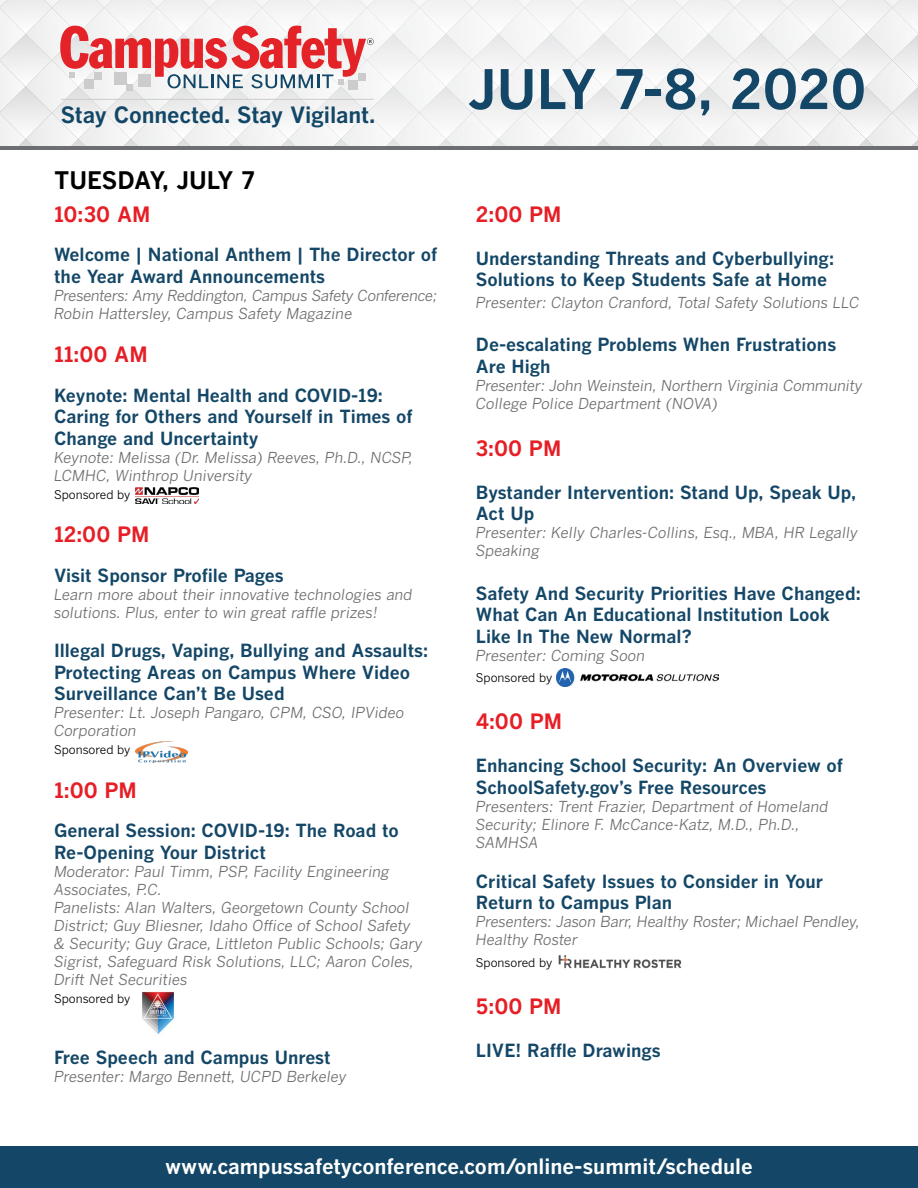
<style>
.page{position:relative;width:918px;height:1188px;background:#fff}
.page>*{position:absolute;margin:0;border:0;box-sizing:border-box;transform-origin:0 0}
.t1{font:700 54px "Benton Gothic";color:#144767}
.t2{font:700 24px "Benton Gothic";color:#000}
.t3{font:700 22.35px "Benton Gothic";letter-spacing:-.005em;color:#124767}
.t4{font:700 21px "Benton Gothic";color:#fff}
.t5{font:700 21px "Benton Gothic";color:#e61e26}
.t6{font:700 18px/21.6px "Benton Gothic";color:#144767}
.t7{font:italic 15px/18px "Benton Gothic";color:#6d6e71}
.t8{font:italic 15px/18px "Benton Gothic";letter-spacing:-.02em;color:#6d6e71}
.t9{font:12px "Benton Gothic";color:#000}
</style>
<div class="page">
<img style="left:135px;top:487px;width:64px;height:16px">
<img style="left:135px;top:741px;width:53px;height:21px">
<img style="left:142px;top:991px;width:33px;height:44px">
<img style="left:557px;top:669px;width:162px;height:18px">
<img style="left:558px;top:955px;width:124px;height:14px">
<hr style="left:0;top:146px;width:917px;height:4px;background:#6d6e71">
<div style="left:0;top:1146px;width:917px;height:42px;background:#144767"></div>
<svg style="left:0;top:0;width:918px;height:147px"></svg>
<hr style="left:61px;top:99px;width:313px;height:1px;background:#ccc">
<h3 class="t3" style="left:61px;top:101px;width:316px">Stay Connected. Stay Vigilant.</h3>
<h2 class="t2" style="left:54px;top:165px;width:203px">TUESDAY, JULY 7</h2>
<h3 class="t5" style="left:54px;top:201px;width:98px">10:30 AM</h3>
<p class="t6" style="left:54px;top:243px;width:385px">Welcome | National Anthem | The Director of the Year Award Announcements</p>
<p class="t8" style="left:54px;top:286px;width:385px">Presenters: Amy Reddington, Campus Safety Conference;<br>Robin Hattersley, Campus Safety Magazine</p>
<h3 class="t5" style="left:54px;top:341px;width:95px">11:00 AM</h3>
<p class="t6" style="left:54px;top:384px;width:360px">Keynote: Mental Health and COVID-19:<br>Caring for Others and Yourself in Times of<br>Change and Uncertainty</p>
<p class="t7" style="left:54px;top:448px;width:360px">Keynote: Melissa (Dr. Melissa) Reeves, Ph.D., NCSP,<br>LCMHC, Winthrop University</p>
<p class="t9" style="left:54px;top:487px;width:78px">Sponsored by</p>
<h3 class="t5" style="left:54px;top:521px;width:97px">12:00 PM</h3>
<p class="t6" style="left:54px;top:564px;width:231px">Visit Sponsor Profile Pages</p>
<p class="t7" style="left:54px;top:585px;width:360px">Learn more about their innovative technologies and solutions. Plus, enter to win great raffle prizes!</p>
<p class="t6" style="left:54px;top:639px;width:376px">Illegal Drugs, Vaping, Bullying and Assaults:<br>Protecting Areas on Campus Where Video<br>Surveillance Can’t Be Used</p>
<p class="t7" style="left:54px;top:704px;width:352px">Presenter: Lt. Joseph Pangaro, CPM, CSO, IPVideo<br>Corporation</p>
<p class="t9" style="left:54px;top:743px;width:78px">Sponsored by</p>
<h3 class="t5" style="left:54px;top:777px;width:84px">1:00 PM</h3>
<p class="t6" style="left:54px;top:819px;width:346px">General Session: COVID-19: The Road to<br>Re-Opening Your District</p>
<p class="t7" style="left:54px;top:862px;width:370px">Moderator: Paul Timm, PSP, Facility Engineering Associates, P.C.<br>Panelists: Alan Walters, Georgetown County School District; Guy Bliesner, Idaho Office of School Safety &amp; Security; Guy Grace, Littleton Public Schools; Gary Sigrist, Safeguard Risk Solutions, LLC; Aaron Coles, Drift Net Securities</p>
<p class="t9" style="left:54px;top:991px;width:78px">Sponsored by</p>
<p class="t6" style="left:54px;top:1046px;width:278px">Free Speech and Campus Unrest</p>
<p class="t7" style="left:54px;top:1067px;width:294px">Presenter: Margo Bennett, UCPD Berkeley</p>
<h1 class="t1" style="left:468px;top:56px;width:400px">JULY 7-8, 2020</h1>
<h3 class="t5" style="left:476px;top:201px;width:87px">2:00 PM</h3>
<p class="t6" style="left:476px;top:247px;width:360px">Understanding Threats and Cyberbullying:<br>Solutions to Keep Students Safe at Home</p>
<p class="t7" style="left:476px;top:293px;width:385px">Presenter: Clayton Cranford, Total Safety Solutions LLC</p>
<p class="t6" style="left:476px;top:333px;width:362px">De-escalating Problems When Frustrations<br>Are High</p>
<p class="t7" style="left:476px;top:376px;width:388px">Presenter: John Weinstein, Northern Virginia Community<br>College Police Department (NOVA)</p>
<h3 class="t5" style="left:476px;top:435px;width:87px">3:00 PM</h3>
<p class="t6" style="left:476px;top:481px;width:382px">Bystander Intervention: Stand Up, Speak Up,<br>Act Up</p>
<p class="t7" style="left:476px;top:524px;width:384px">Presenter: Kelly Charles-Collins, Esq., MBA, HR Legally<br>Speaking</p>
<p class="t6" style="left:476px;top:582px;width:386px">Safety And Security Priorities Have Changed:<br>What Can An Educational Institution Look<br>Like In The New Normal?</p>
<p class="t7" style="left:476px;top:646px;width:171px">Presenter: Coming Soon</p>
<p class="t9" style="left:476px;top:671px;width:78px">Sponsored by</p>
<h3 class="t5" style="left:476px;top:709px;width:88px">4:00 PM</h3>
<p class="t6" style="left:476px;top:755px;width:369px">Enhancing School Security: An Overview of<br>SchoolSafety.gov’s Free Resources</p>
<p class="t7" style="left:476px;top:797px;width:354px">Presenters: Trent Frazier, Department of Homeland<br>Security; Elinore F. McCance-Katz, M.D., Ph.D.,<br>SAMHSA</p>
<p class="t6" style="left:476px;top:870px;width:349px">Critical Safety Issues to Consider in Your<br>Return to Campus Plan</p>
<p class="t7" style="left:476px;top:913px;width:386px">Presenters: Jason Barr, Healthy Roster; Michael Pendley,<br>Healthy Roster</p>
<p class="t9" style="left:476px;top:955px;width:78px">Sponsored by</p>
<h3 class="t5" style="left:476px;top:993px;width:87px">5:00 PM</h3>
<p class="t6" style="left:476px;top:1039px;width:186px">LIVE! Raffle Drawings</p>
<h3 class="t4" style="left:165px;top:1153px;width:589px">www.campussafetyconference.com/online-summit/schedule</h3>
</div>
